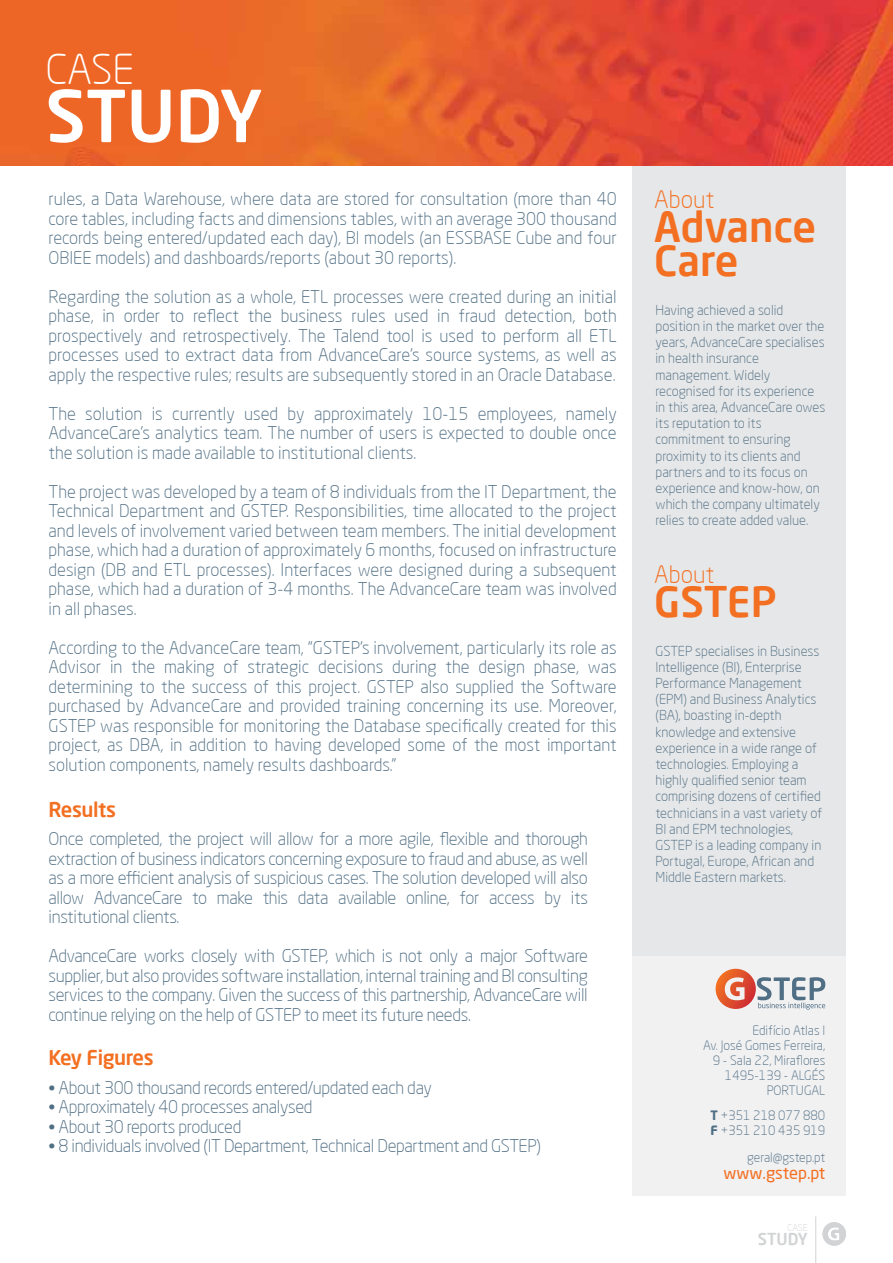
<style>
.page{position:relative;width:893px;height:1263px;background:#fff}
.page>*{position:absolute;margin:0;border:0;box-sizing:border-box;transform-origin:0 0}
.t1{font:500 70.65px "Neo Sans Pro";color:#fff}
.t2{font:500 41.4px/33.9px "Neo Sans Pro";color:#f36f21}
.t3{font:300 40.5px "Neo Sans Pro";color:#fff}
.t4{font:300 23.7px "Neo Sans Pro";color:#f36f21}
.t5{font:500 20.25px "Neo Sans Pro";letter-spacing:-.02em;color:#f36f21}
.t6{font:300 17.25px/19.5px "Neo Sans Pro";letter-spacing:-.02em;color:#516f84;text-align:justify}
.t7{font:16.5px "Neo Sans Pro";color:#f36f21}
.t8{font:500 16.2px "Neo Sans Pro";color:#d1d3d4}
.t9{font:300 13.5px/16.2px "Neo Sans Pro";color:#516f84}
.t10{font:300 12.75px/15px "Neo Sans Pro";color:#516f84;text-align:right}
.t11{font:300 9.3px "Neo Sans Pro";color:#d1d3d4}
.s1{font-size:16.5px}
.s2{font-weight:700;color:#506e84}
</style>
<div class="page">
<div style="left:632px;top:0;width:213px;height:957px;background:#e6e7e8"></div>
<div style="left:632px;top:957px;width:213px;height:239px;background:#f1f1f2"></div>
<img style="left:0;top:0;width:893px;height:165px">
<svg style="left:822px;top:1222px;width:24px;height:24px"></svg>
<hr style="left:815px;top:1216px;width:1px;height:47px;background:#d1d3d4">
<svg style="left:716px;top:969px;width:109px;height:41px"></svg>
<h3 class="t3" style="left:46px;top:45px;width:90px">CASE</h3>
<h1 class="t1" style="left:46px;top:72px;width:219px">STUDY</h1>
<p class="t6" style="left:49px;top:189px;width:570px">rules, a Data Warehouse, where data are stored for consultation (more than 40 core tables, including facts and dimensions tables, with an average 300 thousand records being entered/updated each day), BI models (an ESSBASE Cube and four OBIEE models) and dashboards/reports (about 30 reports).</p>
<p class="t6" style="left:49px;top:286px;width:570px">Regarding the solution as a whole, ETL processes were created during an initial phase, in order to reflect the business rules used in fraud detection, both prospectively and retrospectively. The Talend tool is used to perform all ETL processes used to extract data from AdvanceCare’s source systems, as well as apply the respective rules; results are subsequently stored in an Oracle Database.</p>
<p class="t6" style="left:49px;top:403px;width:570px">The solution is currently used by approximately 10-15 employees, namely AdvanceCare’s analytics team. The number of users is expected to double once the solution is made available to institutional clients.</p>
<p class="t6" style="left:49px;top:481px;width:570px">The project was developed by a team of 8 individuals from the IT Department, the Technical Department and GSTEP. Responsibilities, time allocated to the project and levels of involvement varied between team members. The initial development phase, which had a duration of approximately 6 months, focused on infrastructure design (DB and ETL processes). Interfaces were designed during a subsequent phase, which had a duration of 3-4 months. The AdvanceCare team was involved in all phases.</p>
<p class="t6" style="left:49px;top:637px;width:570px">According to the AdvanceCare team, “GSTEP’s involvement, particularly its role as Advisor in the making of strategic decisions during the design phase, was determining to the success of this project. GSTEP also supplied the Software purchased by AdvanceCare and provided training concerning its use. Moreover, GSTEP was responsible for monitoring the Database specifically created for this project, as DBA, in addition to having developed some of the most important solution components, namely results dashboards.”</p>
<p class="t5" style="left:49px;top:797px;width:69px">Results</p>
<p class="t6" style="left:49px;top:829px;width:541px">Once completed, the project will allow for a more agile, flexible and thorough extraction of business indicators concerning exposure to fraud and abuse, as well as a more efficient analysis of suspicious cases. The solution developed will also allow AdvanceCare to make this data available online, for access by its institutional clients.</p>
<p class="t6" style="left:49px;top:946px;width:541px">AdvanceCare works closely with GSTEP, which is not only a major Software supplier, but also provides software installation, internal training and BI consulting services to the company. Given the success of this partnership, AdvanceCare will continue relying on the help of GSTEP to meet its future needs.</p>
<p class="t5" style="left:49px;top:1045px;width:107px">Key Figures</p>
<p class="t6" style="left:49px;top:1077px;width:385px"><span class="s1">•</span> About 300 thousand records entered/updated each day</p>
<p class="t6" style="left:49px;top:1097px;width:265px"><span class="s1">•</span> Approximately 40 processes analysed</p>
<p class="t6" style="left:49px;top:1116px;width:194px"><span class="s1">•</span> About 30 reports produced</p>
<p class="t6" style="left:49px;top:1136px;width:494px"><span class="s1">•</span> 8 individuals involved (IT Department, Technical Department and GSTEP)</p>
<h3 class="t4" style="left:654px;top:185px;width:62px">About</h3>
<h2 class="t2" style="left:654px;top:209px;width:164px">Advance<br>Care</h2>
<p class="t9" style="left:655px;top:301px;width:171px">Having achieved a solid position in the market over the years, AdvanceCare specialises in health insurance management. Widely recognised for its experience in this area, AdvanceCare owes its reputation to its commitment to ensuring proximity to its clients and partners and to its focus on experience and know-how, on which the company ultimately relies to create added value.</p>
<h3 class="t4" style="left:654px;top:560px;width:62px">About</h3>
<h2 class="t2" style="left:654px;top:584px;width:124px">GSTEP</h2>
<p class="t9" style="left:655px;top:642px;width:168px">GSTEP specialises in Business<br>Intelligence (BI), Enterprise<br>Performance Management (EPM) and Business Analytics (BA), boasting in-depth knowledge and extensive experience in a wide range of technologies. Employing a highly qualified senior team comprising dozens of certified technicians in a vast variety of<br>BI and EPM technologies,<br>GSTEP is a leading company in<br>Portugal, Europe, African and<br>Middle Eastern markets.</p>
<p class="t10" style="left:703px;top:1022px;width:124px">Edifício Atlas I<br>Av. José Gomes Ferreira,<br>9 - Sala 22, Miraflores<br>1495-139 - ALGÉS<br>PORTUGAL</p>
<p class="t10" style="left:710px;top:1108px;width:116px;text-align:left"><span class="s2">T</span> +351 218 077 880<br><span class="s2">F</span> +351 210 435 919</p>
<p class="t10" style="left:747px;top:1150px;width:80px">geral@gstep.pt</p>
<p class="t7" style="left:724px;top:1162px;width:103px">www.gstep.pt</p>
<p class="t11" style="left:787px;top:1222px;width:22px">CASE</p>
<p class="t8" style="left:758px;top:1228px;width:51px">STUDY</p>
</div>
